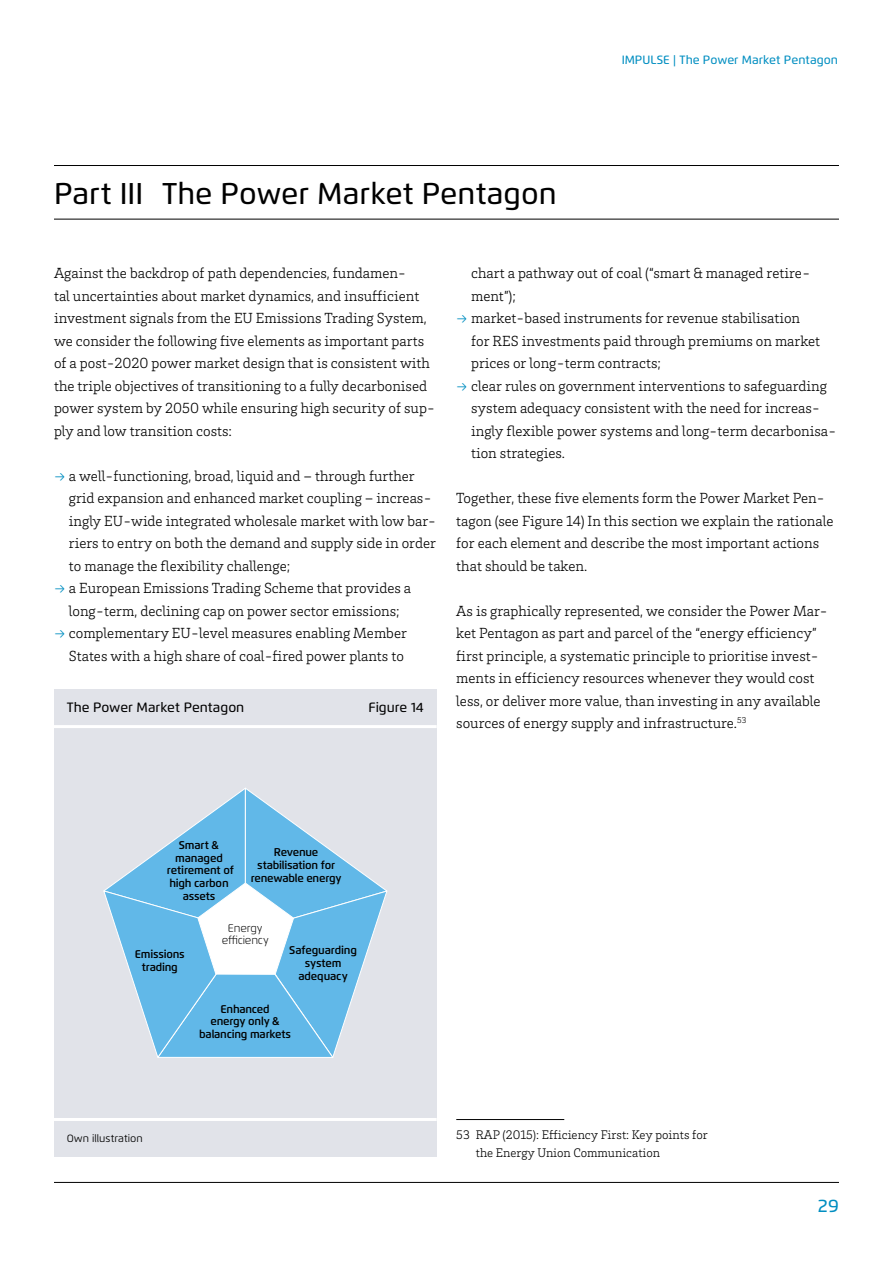
<style>
.page{position:relative;width:893px;height:1263px;background:#fff}
.page>*{position:absolute;margin:0;border:0;box-sizing:border-box;transform-origin:0 0}
.t1{font:500 30px "Flexo";color:#000}
.t2{font:500 18px "Flexo";color:#008ec1}
.t3{font:300 15px/22.5px "Brix Slab";color:#000}
.t4{font:500 13.5px "Flexo";color:#000}
.t5{font:300 12.75px/18px "Brix Slab";color:#000}
.t6{font:500 12px "Flexo";letter-spacing:.005em;color:#008ec1}
.t7{font:600 11.25px/12.8px "Flexo";letter-spacing:-.02em;color:#000;text-align:center}
.t8{font:300 11.25px/12.8px "Flexo";letter-spacing:-.015em;color:#000;text-align:center}
.t9{font:10.5px "Flexo";color:#000}
.s1{color:#008ec1}
</style>
<div class="page">
<hr style="left:54px;top:1182px;width:785px;height:1px;background:#000">
<hr style="left:456px;top:1119px;width:108px;height:1px;background:#000">
<hr style="left:54px;top:165px;width:785px;height:1px;background:#000">
<hr style="left:54px;top:219px;width:785px;height:1px;background:#000">
<div style="left:54px;top:689px;width:383px;height:468px;background:#e1e3e9"></div>
<hr style="left:54px;top:725px;width:383px;height:3px;background:#fff">
<hr style="left:54px;top:1118px;width:383px;height:3px;background:#fff">
<svg style="left:103px;top:788px;width:284px;height:270px"></svg>
<h1 class="t1" style="left:54px;top:175px;width:504px">Part III The Power Market Pentagon</h1>
<p class="t6" style="left:622px;top:53px;width:218px">IMPULSE | The Power Market Pentagon</p>
<p class="t3" style="left:54px;top:261px;width:383px">Against the backdrop of path dependencies, fundamen-<br>tal uncertainties about market dynamics, and insufficient investment signals from the EU Emissions Trading System, we consider the following five elements as important parts of a post-2020 power market design that is consistent with the triple objectives of transitioning to a fully decarbonised power system by 2050 while ensuring high security of sup&shy;ply and low transition costs:</p>
<p class="t3" style="left:69px;top:464px;width:369px;text-indent:-15px"><span class="s1">→</span> a well-functioning, broad, liquid and – through further grid expansion and enhanced market coupling – increas&shy;ingly EU-wide integrated wholesale market with low bar&shy;riers to entry on both the demand and supply side in order to manage the flexibility challenge;</p>
<p class="t3" style="left:54px;top:576px;width:359px;text-align:center"><span class="s1">→</span> a European Emissions Trading Scheme that provides a long-term, declining cap on power sector emissions;</p>
<p class="t3" style="left:54px;top:621px;width:354px;text-align:right"><span class="s1">→</span> complementary EU-level measures enabling Member<br>States with a high share of coal-fired power plants to</p>
<p class="t4" style="left:67px;top:699px;width:179px">The Power Market Pentagon</p>
<p class="t4" style="left:368px;top:699px;width:57px">Figure 14</p>
<p class="t3" style="left:471px;top:261px;width:341px">chart a pathway out of coal (“smart &amp; managed retire&shy;ment”);</p>
<p class="t3" style="left:471px;top:306px;width:351px;text-indent:-15px"><span class="s1">→</span> market-based instruments for revenue stabilisation for RES investments paid through premiums on market prices or long-term contracts;</p>
<p class="t3" style="left:471px;top:374px;width:367px;text-indent:-15px"><span class="s1">→</span> clear rules on government interventions to safeguarding system adequacy consistent with the need for increas&shy;ingly flexible power systems and long-term decarbonisa&shy;tion strategies.</p>
<p class="t3" style="left:456px;top:486px;width:379px">Together, these five elements form the Power Market Pen&shy;tagon (see Figure 14) In this section we explain the rationale for each element and describe the most important actions that should be taken.</p>
<p class="t3" style="left:456px;top:599px;width:373px">As is graphically represented, we consider the Power Mar&shy;ket Pentagon as part and parcel of the “energy efficiency” first principle, a systematic principle to prioritise invest&shy;ments in efficiency resources whenever they would cost less, or deliver more value, than investing in any available sources of energy supply and infrastructure.<sup>53</sup></p>
<p class="t7" style="left:167px;top:838px;width:68px">Smart &amp; managed retirement of high carbon assets</p>
<p class="t7" style="left:251px;top:846px;width:92px">revenue stabilisation for renewable energy</p>
<p class="t7" style="left:135px;top:948px;width:51px">Emissions trading</p>
<p class="t8" style="left:222px;top:921px;width:49px">Energy efficiency</p>
<p class="t7" style="left:289px;top:944px;width:69px">Safeguarding system adequacy</p>
<p class="t7" style="left:199px;top:1002px;width:93px">Enhanced<br>energy only &amp; balancing markets</p>
<p class="t9" style="left:67px;top:1132px;width:78px">Own illustration</p>
<p class="t5" style="left:476px;top:1125px;width:233px;text-indent:-20px">53 RAP (2015): Efficiency First: Key points for the Energy Union Communication</p>
<p class="t2" style="left:818px;top:1195px;width:23px">29</p>
</div>
